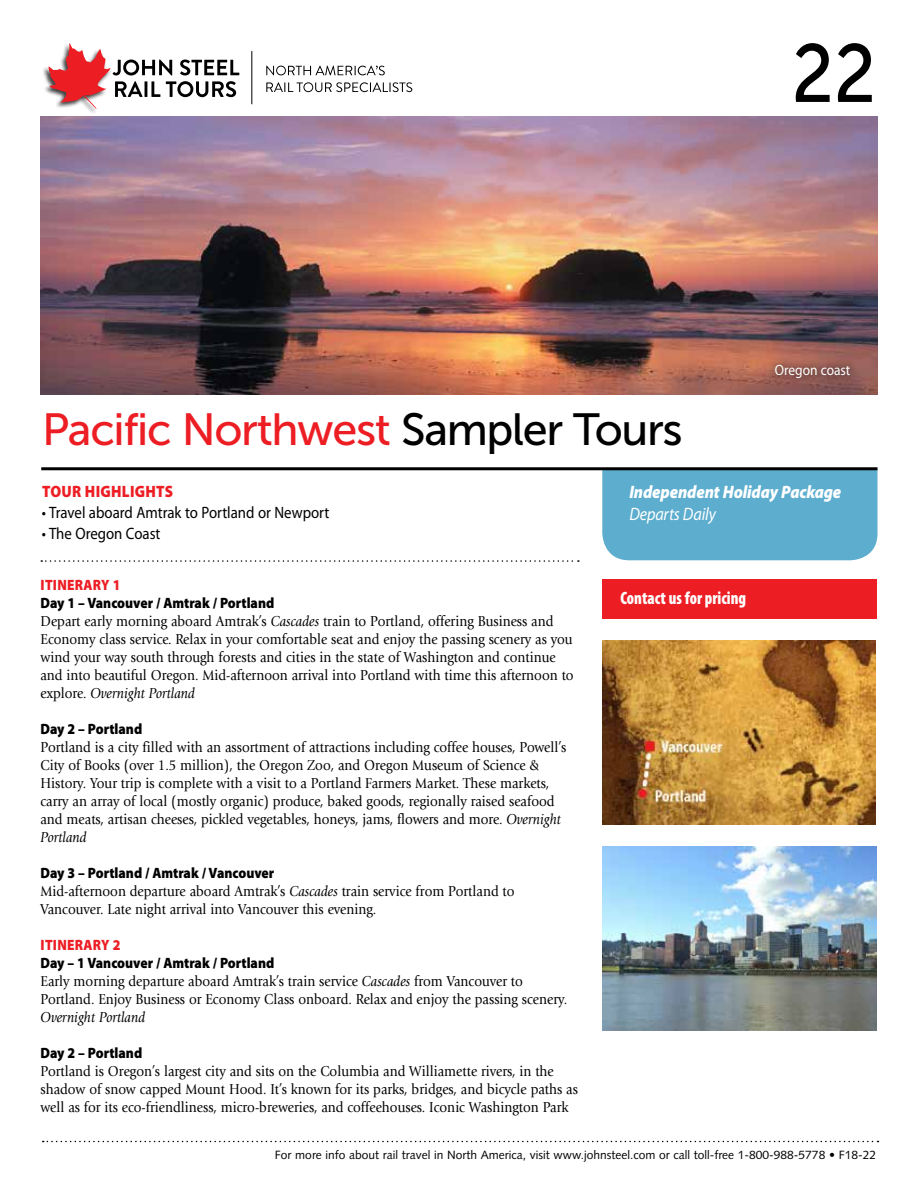
<style>
.page{position:relative;width:918px;height:1188px;background:#fff}
.page>*{position:absolute;margin:0;border:0;box-sizing:border-box;transform-origin:0 0}
.t1{font:81.9px "Museo Sans 500";color:#000;scale:.9 1}
.t2{font:45px "Museo Sans 500";letter-spacing:-.03em;color:#ed1d24}
.t3{font:italic 900 18px "Myriad Pro";letter-spacing:-.01em;color:#fff;scale:.9 1}
.t4{font:900 condensed 18px "Myriad Pro";color:#fff;scale:.9 1}
.t5{font:italic 18px "Myriad Pro";letter-spacing:-.01em;color:#fff;scale:.9 1}
.t6{font:16.5px "Myriad Pro";color:#000;scale:.9 1}
.t7{font:900 16.5px "Myriad Pro";letter-spacing:.02em;color:#ed1d24;scale:.9 1}
.t8{font:15px/18px "Giovanni";color:#000;scale:.9 1}
.t9{font:900 15px "Myriad Pro";color:#000;scale:.9 1}
.t10{font:900 15px "Myriad Pro";letter-spacing:.02em;color:#ed1d24;scale:.9 1}
.t11{font:italic 15px "Giovanni";color:#000;scale:.9 1}
.t12{font:15px "Myriad Pro";color:#fff;scale:.9 1}
.t13{font:12px "Syntax";color:#000}
.s1{color:#000}
.s2{font-style:italic}
</style>
<div class="page">
<div style="left:602px;top:470px;width:276px;height:90px;background:#5cadce"></div>
<img style="left:40px;top:117px;width:838px;height:277px">
<img style="left:602px;top:640px;width:274px;height:185px">
<svg style="left:43px;top:1141px;width:836px;height:1px"></svg>
<hr style="left:41px;top:467px;width:837px;height:3px;background:#000">
<svg style="left:41px;top:560px;width:538px;height:2px"></svg>
<div style="left:602px;top:579px;width:274px;height:40px;background:#ed1d24"></div>
<img style="left:602px;top:847px;width:275px;height:183px">
<svg style="left:266px;top:66px;width:119px;height:9px"></svg>
<svg style="left:266px;top:82px;width:146px;height:10px"></svg>
<hr style="left:251px;top:51px;width:1px;height:53px;background:#000">
<img style="left:40px;top:66px;width:73px;height:51px">
<svg style="left:49px;top:43px;width:190px;height:66px"></svg>
<div style="left:767px;top:357px;width:91px;height:29px;background:#000;opacity:.75"></div>
<h1 class="t1" style="left:792px;top:29px;width:95px">22</h1>
<p class="t12" style="left:775px;top:361px;width:86px">Oregon coast</p>
<h2 class="t2" style="left:42px;top:404px;width:642px">Pacific Northwest <span class="s1">Sampler Tours</span></h2>
<p class="t3" style="left:629px;top:482px;width:237px">Independent Holiday Package</p>
<p class="t5" style="left:629px;top:502px;width:98px">Departs Daily</p>
<p class="t7" style="left:42px;top:482px;width:147px">TOUR HIGHLIGHTS</p>
<p class="t6" style="left:42px;top:502px;width:321px">• Travel aboard Amtrak to Portland or Newport</p>
<p class="t6" style="left:42px;top:523px;width:133px">• The Oregon Coast</p>
<p class="t10" style="left:41px;top:576px;width:90px">ITINERARY 1</p>
<p class="t9" style="left:40px;top:594px;width:261px">Day 1 – Vancouver / Amtrak / Portland</p>
<p class="t8" style="left:40px;top:612px;width:594px">Depart early morning aboard Amtrak’s <span class="s2">Cascades</span> train to Portland, offering Business and Economy class service. Relax in your comfortable seat and enjoy the passing scenery as you wind your way south through forests and cities in the state of Washington and continue and into beautiful Oregon. Mid-afternoon arrival into Portland with time this afternoon to explore. <span class="s2">Overnight Portland</span></p>
<p class="t9" style="left:40px;top:720px;width:115px">Day 2 – Portland</p>
<p class="t8" style="left:40px;top:738px;width:586px">Portland is a city filled with an assortment of attractions including coffee houses, Powell’s City of Books (over 1.5 million), the Oregon Zoo, and Oregon Museum of Science &amp; History. Your trip is complete with a visit to a Portland Farmers Market. These markets, carry an array of local (mostly organic) produce, baked goods, regionally raised seafood and meats, artisan cheeses, pickled vegetables, honeys, jams, flowers and more. <span class="s2">Overnight Portland</span></p>
<p class="t9" style="left:40px;top:864px;width:261px">Day 3 – Portland / Amtrak / Vancouver</p>
<p class="t8" style="left:40px;top:882px;width:528px">Mid-afternoon departure aboard Amtrak’s <span class="s2">Cascades</span> train service from Portland to<br>Vancouver. Late night arrival into Vancouver this evening.</p>
<p class="t10" style="left:41px;top:936px;width:90px">ITINERARY 2</p>
<p class="t9" style="left:40px;top:954px;width:261px">Day – 1 Vancouver / Amtrak / Portland</p>
<p class="t8" style="left:40px;top:972px;width:587px">Early morning departure aboard Amtrak’s train service <span class="s2">Cascades</span> from Vancouver to<br>Portland. Enjoy Business or Economy Class onboard. Relax and enjoy the passing scenery.</p>
<p class="t11" style="left:40px;top:1009px;width:118px">Overnight Portland</p>
<p class="t9" style="left:40px;top:1044px;width:115px">Day 2 – Portland</p>
<p class="t8" style="left:40px;top:1062px;width:599px">Portland is Oregon’s largest city and sits on the Columbia and Williamette rivers, in the shadow of snow capped Mount Hood. It’s known for its parks, bridges, and bicycle paths as well as for its eco-friendliness, micro-breweries, and coffeehouses. Iconic Washington Park</p>
<p class="t4" style="left:620px;top:586px;width:141px">Contact us for pricing</p>
<p class="t13" style="left:275px;top:1148px;width:603px">For more info about rail travel in North America, visit www.johnsteel.com or call toll-free 1-800-988-5778 • F18-22</p>
</div>
